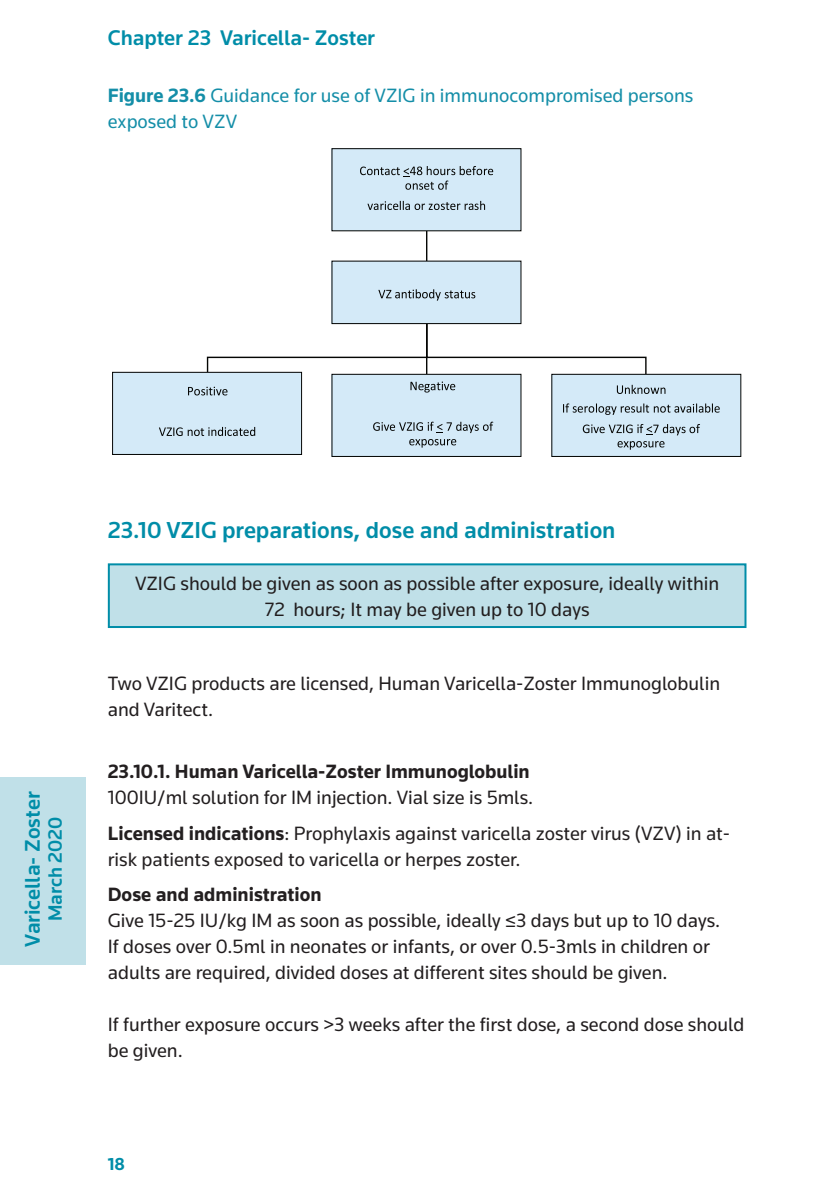
<style>
.page{position:relative;width:840px;height:1191px;background:#fff}
.page>*{position:absolute;margin:0;border:0;box-sizing:border-box;transform-origin:0 0}
.t1{font:500 24px "Knowledge";color:#008da8}
.t2{font:500 22px "Knowledge";color:#008da8}
.t3{font:20px/26px "Knowledge";color:#211d1e}
.t4{font:20px/35.8px "Knowledge";color:#231f20}
.t5{font:20px/26px "Knowledge";color:#148ea8}
.t6{font:700 20px "Knowledge";color:#231f20}
.t7{font:500 20px "Knowledge";color:#008da8}
.t8{font:700 18px "Knowledge";color:#008da8}
.s1{font-weight:700}
.s2{color:#211d1e}
</style>
<div class="page">
<div style="left:0;top:777px;width:85px;height:187px;background:#c0e0e8"></div>
<hr style="left:426px;top:212px;width:1px;height:53px;background:#040503">
<div style="left:332px;top:149px;width:188px;height:82px;background:#d4eaf8"></div>
<div style="left:331px;top:148px;width:190px;height:83px;border:1px solid #040503"></div>
<div style="left:332px;top:374px;width:188px;height:82px;background:#d4eaf8"></div>
<div style="left:331px;top:374px;width:190px;height:83px;border:1px solid #040503"></div>
<div style="left:551px;top:374px;width:189px;height:82px;background:#d4eaf8"></div>
<div style="left:551px;top:374px;width:189px;height:83px;border:1px solid #040503"></div>
<div style="left:112px;top:372px;width:189px;height:82px;background:#d4eaf8"></div>
<div style="left:112px;top:372px;width:190px;height:83px;border:1px solid #040503"></div>
<div style="left:332px;top:261px;width:188px;height:62px;background:#d4eaf8"></div>
<svg style="left:360px;top:166px;width:133px;height:24px"></svg>
<svg style="left:367px;top:201px;width:118px;height:9px"></svg>
<svg style="left:378px;top:289px;width:97px;height:12px"></svg>
<svg style="left:159px;top:427px;width:96px;height:9px"></svg>
<svg style="left:373px;top:422px;width:120px;height:11px"></svg>
<svg style="left:409px;top:439px;width:47px;height:8px"></svg>
<svg style="left:188px;top:320px;width:477px;height:75px"></svg>
<svg style="left:563px;top:403px;width:156px;height:12px"></svg>
<svg style="left:582px;top:424px;width:117px;height:11px"></svg>
<svg style="left:617px;top:441px;width:47px;height:9px"></svg>
<div style="left:109px;top:564px;width:636px;height:63px;background:#c0e0e8"></div>
<div style="left:108px;top:563px;width:638px;height:65px;border:2px solid #008da8"></div>
<p class="t2" style="left:108px;top:24px;width:268px">Chapter 23 Varicella- Zoster</p>
<p class="t5" style="left:108px;top:82px;width:586px"><span class="s1">Figure 23.6</span> Guidance for use of VZIG in immunocompromised persons exposed to VZV</p>
<p class="t2" style="left:19px;top:946px;width:156px;rotate:-90deg">Varicella- Zoster</p>
<p class="t7" style="left:43px;top:921px;width:106px;rotate:-90deg">March 2020</p>
<p class="t1" style="left:108px;top:515px;width:509px">23.10 VZIG preparations, dose and administration</p>
<p class="t3" style="left:135px;top:570px;width:585px;text-align:center">VZIG should be given as soon as possible after exposure, ideally within<br>72 hours; It may be given up to 10 days</p>
<p class="t3" style="left:108px;top:670px;width:613px">Two VZIG products are licensed, Human Varicella-Zoster Immunoglobulin and Varitect.</p>
<p class="t6" style="left:108px;top:758px;width:423px">23.10.1. Human Varicella-Zoster Immunoglobulin</p>
<p class="t4" style="left:108px;top:778px;width:623px"><span class="s2">100IU/ml solution for IM injection. Vial size is 5mls.<br></span><span class="s1">Licensed indications</span>: Prophylaxis against varicella zoster virus (VZV) in at-</p>
<p class="t4" style="left:108px;top:840px;width:414px">risk patients exposed to varicella or herpes zoster.</p>
<p class="t6" style="left:108px;top:882px;width:215px">Dose and administration</p>
<p class="t3" style="left:108px;top:907px;width:613px">Give 15-25 IU/kg IM as soon as possible, ideally ≤3 days but up to 10 days.<br>If doses over 0.5ml in neonates or infants, or over 0.5-3mls in children or adults are required, divided doses at different sites should be given.</p>
<p class="t3" style="left:108px;top:1011px;width:637px">If further exposure occurs &gt;3 weeks after the first dose, a second dose should be given.</p>
<p class="t8" style="left:108px;top:1153px;width:19px">18</p>
</div>
